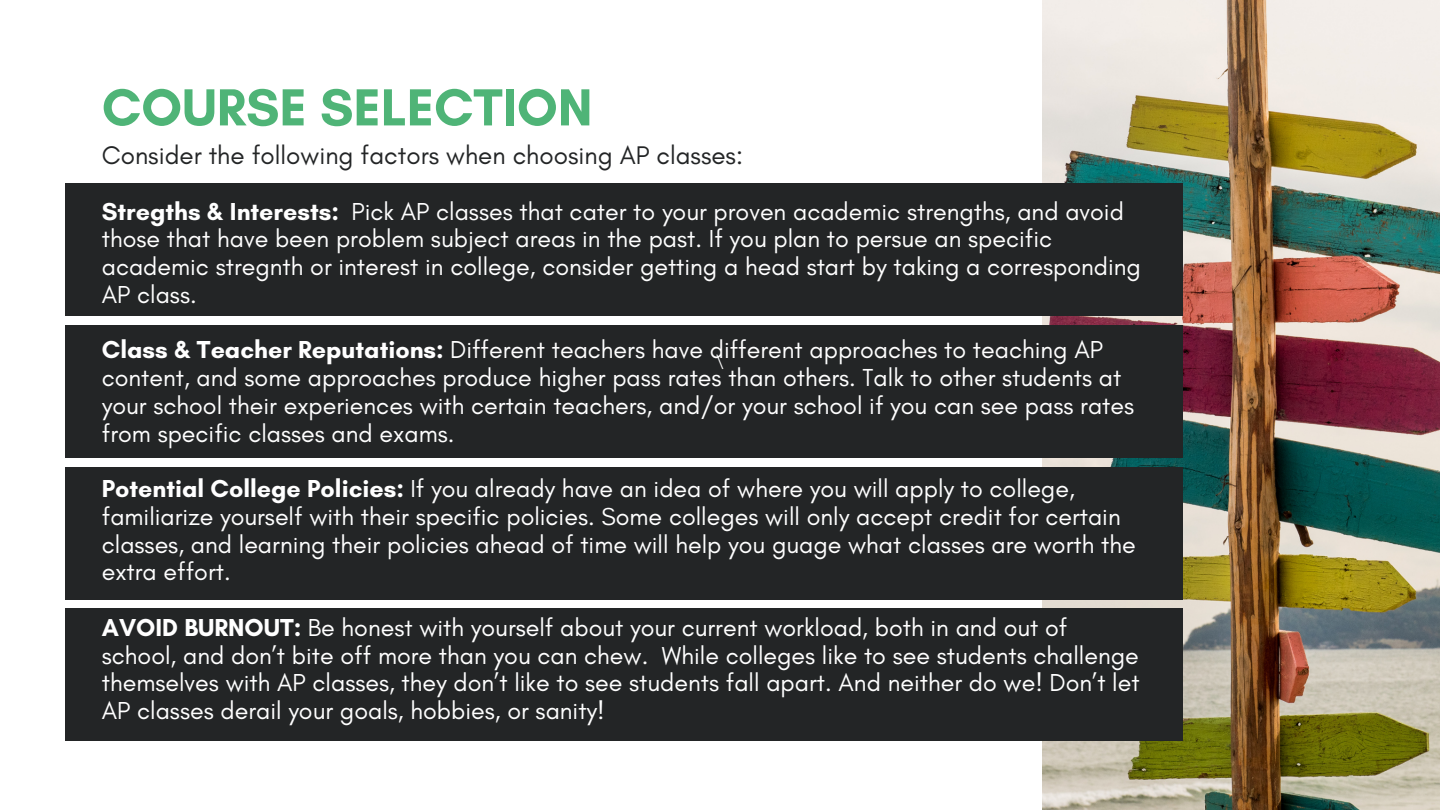
<style>
.page{position:relative;width:1440px;height:810px;background:#fff}
.page>*{position:absolute;margin:0;border:0;box-sizing:border-box;transform-origin:0 0}
.t1{font:700 53.1px "Glacial Indifference";color:#4fb477}
.t2{font:26px "Glacial Indifference";color:#232526}
.t3{font:25px/27.8px "Glacial Indifference";color:#fff}
.t4{font:15.1px "Glacial Indifference";color:#fff}
.s1{font-weight:700}
</style>
<div class="page">
<img style="left:1042px;top:0;width:398px;height:810px">
<div style="left:66px;top:608px;width:1117px;height:133px;background:#232526"></div>
<div style="left:66px;top:325px;width:1117px;height:133px;background:#232526"></div>
<div style="left:66px;top:184px;width:1117px;height:132px;background:#232526"></div>
<div style="left:66px;top:467px;width:1117px;height:132px;background:#232526"></div>
<p class="t1" style="left:102px;top:75px;width:492px">COURSE SELECTION</p>
<p class="t2" style="left:102px;top:139px;width:643px">Consider the following factors when choosing AP classes:</p>
<p class="t3" style="left:102px;top:197px;width:1041px"><span class="s1">Stregths &amp; Interests:</span> Pick AP classes that cater to your proven academic strengths, and avoid those that have been problem subject areas in the past. If you plan to persue an specific academic stregnth or interest in college, consider getting a head start by taking a corresponding AP class.</p>
<p class="t3" style="left:102px;top:336px;width:1034px"><span class="s1">Class &amp; Teacher Reputations:</span> Different teachers have different approaches to teaching AP content, and some approaches produce higher pass rates than others. Talk to other students at your school their experiences with certain teachers, and/or your school if you can see pass rates from specific classes and exams.</p>
<p class="t3" style="left:102px;top:474px;width:1035px"><span class="s1">Potential College Policies:</span> If you already have an idea of where you will apply to college, familiarize yourself with their specific policies. Some colleges will only accept credit for certain classes, and learning their policies ahead of time will help you guage what classes are worth the extra effort.</p>
<p class="t3" style="left:102px;top:613px;width:1039px"><span class="s1">AVOID BURNOUT:</span> Be honest with yourself about your current workload, both in and out of school, and don’t bite off more than you can chew. While colleges like to see students challenge themselves with AP classes, they don’t like to see students fall apart. And neither do we! Don’t let AP classes derail your goals, hobbies, or sanity!</p>
<h1 class="t4" style="left:716px;top:352px;width:10px">\</h1>
</div>
